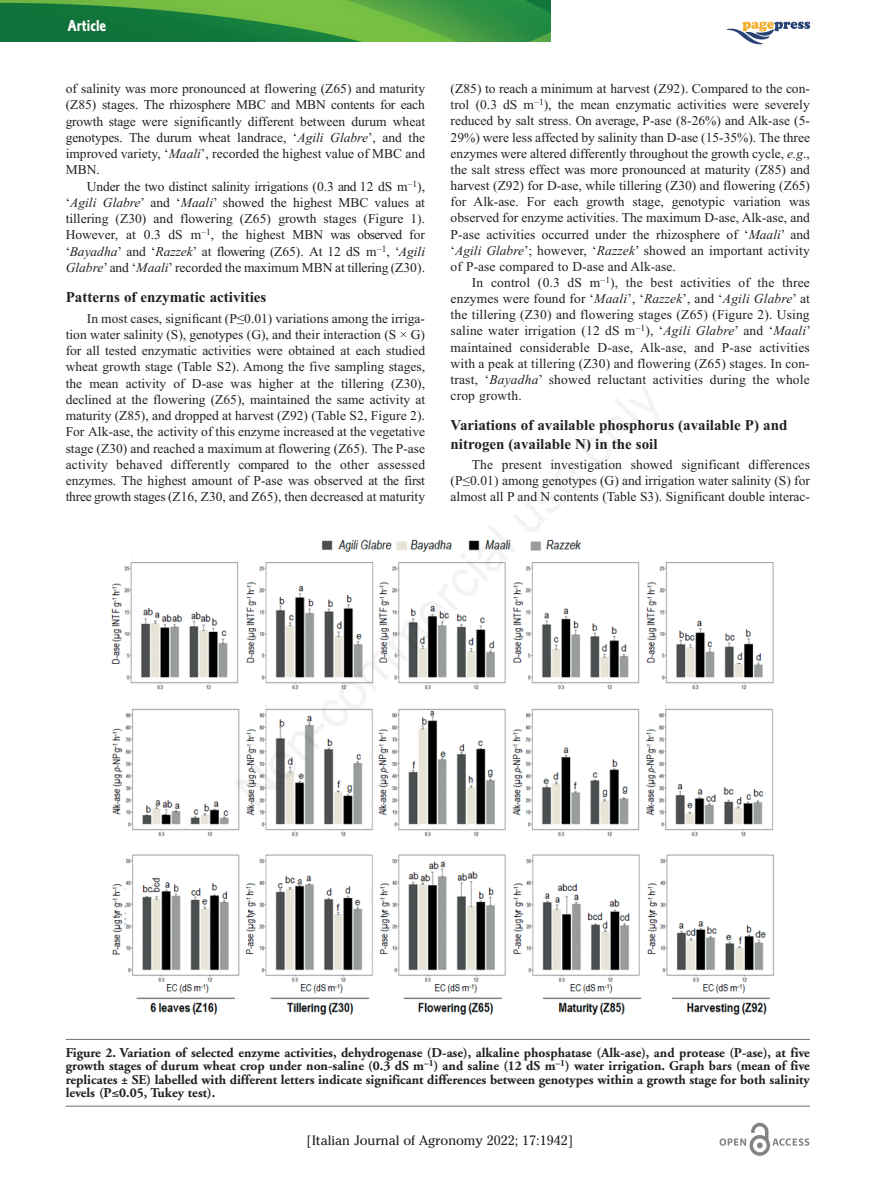
<style>
.page{position:relative;width:895px;height:1189px;background:#fff}
.page>*{position:absolute;margin:0;border:0;box-sizing:border-box;transform-origin:0 0}
.t1{font:16.5px "Corinthian Bold Condensed Plain";color:#fff}
.t2{font:700 15px/18.5px "Times New Roman";color:#231f20}
.t3{font:13.5px/16.2px "Times New Roman";color:#231f20;text-align:justify}
.t4{font:700 13.5px/13.5px "Adobe Garamond";color:#231f20;text-align:justify}
.t5{font:13.5px "Cheltenham";color:#231f20}
.s1{font-style:italic}
</style>
<div class="page">
<img style="left:0;top:0;width:550px;height:41px">
<img style="left:719px;top:1122px;width:91px;height:34px">
<img style="left:726px;top:21px;width:85px;height:23px">
<hr style="left:66px;top:1039px;width:744px;height:1px;background:#6c6d70">
<hr style="left:66px;top:1105px;width:744px;height:1px;background:#6c6d70">
<img style="left:111px;top:539px;width:664px;height:476px">
<p class="t1" style="left:67px;top:20px;width:40px">Article</p>
<p class="t3" style="left:66px;top:80px;width:361px">of salinity was more pronounced at flowering (Z65) and maturity (Z85) stages. The rhizosphere MBC and MBN contents for each growth stage were significantly different between durum wheat genotypes. The durum wheat landrace, ‘<span class="s1">Agili Glabre</span>’, and the improved variety, ‘<span class="s1">Maali</span>’, recorded the highest value of MBC and MBN.</p>
<p class="t3" style="left:66px;top:178px;width:361px;text-indent:21px">Under the two distinct salinity irrigations (0.3 and 12 dS m<sup>–1</sup>), ‘<span class="s1">Agili Glabre</span>’ and ‘<span class="s1">Maali</span>’ showed the highest MBC values at tillering (Z30) and flowering (Z65) growth stages (Figure 1).<br>However, at 0.3 dS m<sup>–1</sup>, the highest MBN was observed for ‘<span class="s1">Bayadha</span>’ and ‘<span class="s1">Razzek</span>’ at flowering (Z65). At 12 dS m<sup>–1</sup>, ‘<span class="s1">Agili Glabre</span>’ and ‘<span class="s1">Maali</span>’ recorded the maximum MBN at tillering (Z30).</p>
<p class="t2" style="left:66px;top:288px;width:202px">Patterns of enzymatic activities</p>
<p class="t3" style="left:66px;top:310px;width:361px;text-indent:21px">In most cases, significant (P≤0.01) variations among the irriga&shy;tion water salinity (S), genotypes (G), and their interaction (S × G) for all tested enzymatic activities were obtained at each studied wheat growth stage (Table S2). Among the five sampling stages, the mean activity of D-ase was higher at the tillering (Z30), declined at the flowering (Z65), maintained the same activity at maturity (Z85), and dropped at harvest (Z92) (Table S2, Figure 2).<br>For Alk-ase, the activity of this enzyme increased at the vegetative stage (Z30) and reached a maximum at flowering (Z65). The P-ase activity behaved differently compared to the other assessed enzymes. The highest amount of P-ase was observed at the first three growth stages (Z16, Z30, and Z65), then decreased at maturity</p>
<p class="t3" style="left:451px;top:80px;width:361px">(Z85) to reach a minimum at harvest (Z92). Compared to the con&shy;trol (0.3 dS m<sup>–1</sup>), the mean enzymatic activities were severely reduced by salt stress. On average, P-ase (8-26%) and Alk-ase (5- 29%) were less affected by salinity than D-ase (15-35%). The three enzymes were altered differently throughout the growth cycle, <span class="s1">e.g</span>., the salt stress effect was more pronounced at maturity (Z85) and harvest (Z92) for D-ase, while tillering (Z30) and flowering (Z65) for Alk-ase. For each growth stage, genotypic variation was observed for enzyme activities. The maximum D-ase, Alk-ase, and P-ase activities occurred under the rhizosphere of ‘<span class="s1">Maali</span>’ and ‘<span class="s1">Agili Glabre</span>’; however, ‘<span class="s1">Razzek</span>’ showed an important activity of P-ase compared to D-ase and Alk-ase.</p>
<p class="t3" style="left:451px;top:274px;width:362px;text-indent:21px">In control (0.3 dS m<sup>–1</sup>), the best activities of the three enzymes were found for ‘<span class="s1">Maali</span>’, ‘<span class="s1">Razzek</span>’, and ‘<span class="s1">Agili Glabre</span>’ at the tillering (Z30) and flowering stages (Z65) (Figure 2). Using saline water irrigation (12 dS m<sup>–1</sup>), ‘<span class="s1">Agili Glabre</span>’ and ‘<span class="s1">Maali</span>’ maintained considerable D-ase, Alk-ase, and P-ase activities with a peak at tillering (Z30) and flowering (Z65) stages. In con&shy;trast, ‘<span class="s1">Bayadha</span>’ showed reluctant activities during the whole crop growth.</p>
<p class="t2" style="left:451px;top:416px;width:338px">Variations of available phosphorus (available P) and nitrogen (available N) in the soil</p>
<p class="t3" style="left:451px;top:456px;width:361px;text-indent:21px">The present investigation showed significant differences (P≤0.01) among genotypes (G) and irrigation water salinity (S) for almost all P and N contents (Table S3). Significant double interac-</p>
<p class="t4" style="left:66px;top:1046px;width:746px">Figure 2. Variation of selected enzyme activities, dehydrogenase (D-ase), alkaline phosphatase (Alk-ase), and protease (P-ase), at five growth stages of durum wheat crop under non-saline (0.3 dS m<sup>–1</sup>) and saline (12 dS m<sup>–1</sup>) water irrigation. Graph bars (mean of five replicates ± SE) labelled with different letters indicate significant differences between genotypes within a growth stage for both salinity levels (P≤0.05, Tukey test).</p>
<p class="t5" style="left:307px;top:1132px;width:268px">[Italian Journal of Agronomy 2022; 17:1942]</p>
</div>
